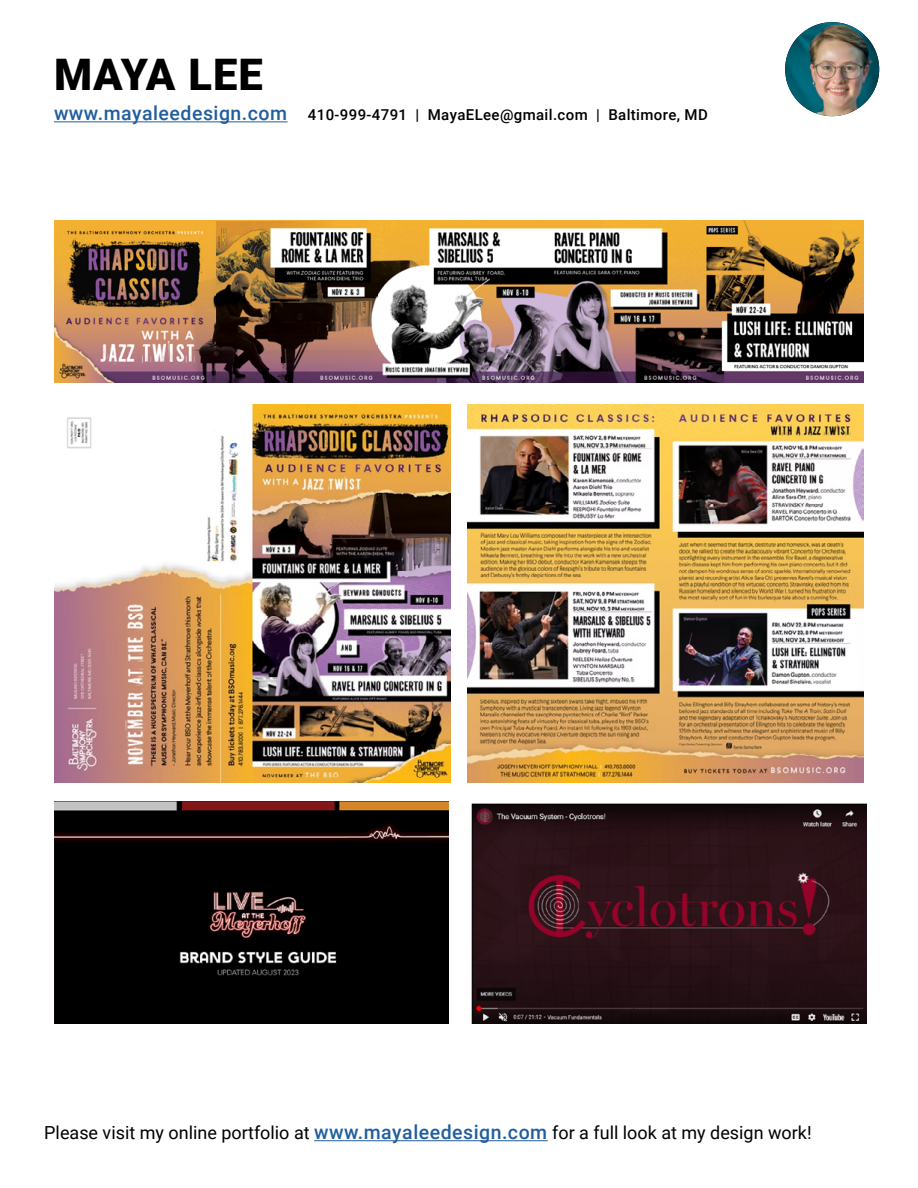
<style>
.page{position:relative;width:918px;height:1188px;background:#fff}
.page>*{position:absolute;margin:0;border:0;box-sizing:border-box;transform-origin:0 0}
.t1{font:900 43.5px "Roboto";letter-spacing:.025em;color:#000}
.t2{font:18px "Roboto";color:#000}
.t3{font:500 15px "Roboto";letter-spacing:.025em;color:#000}
.s1{font-size:19.5px;color:#215e9e}
.s2{font-weight:500;font-size:19.5px;color:#215e9e}
</style>
<div class="page">
<hr style="left:54px;top:121px;width:234px;height:1px;background:#215e9e">
<img style="left:785px;top:22px;width:94px;height:94px;border-radius:47px">
<hr style="left:314px;top:1140px;width:234px;height:1px;background:#215e9e">
<img style="left:54px;top:220px;width:810px;height:162px">
<img style="left:54px;top:404px;width:396px;height:378px">
<img style="left:467px;top:404px;width:396px;height:378px">
<img style="left:54px;top:801px;width:395px;height:223px">
<img style="left:472px;top:803px;width:395px;height:221px">
<h1 class="t1" style="left:54px;top:44px;width:211px">MAYA LEE</h1>
<p class="t3" style="left:54px;top:105px;width:655px"><span class="s1">www.mayaleedesign.com</span> 410-999-4791 | MayaELee@gmail.com | Baltimore, MD</p>
<p class="t2" style="left:44px;top:1120px;width:769px">Please visit my online portfolio at <span class="s2">www.mayaleedesign.com</span> for a full look at my design work!</p>
</div>
